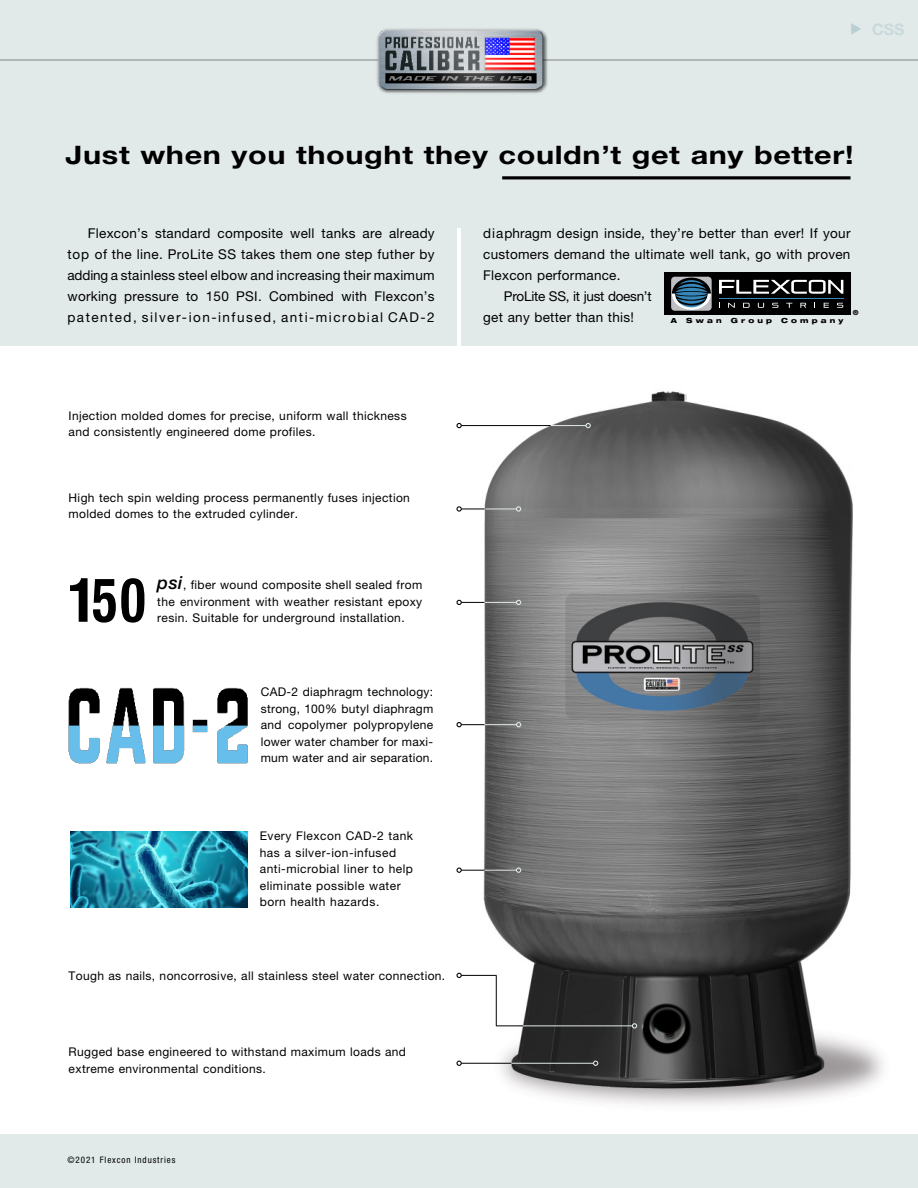
<style>
.page{position:relative;width:918px;height:1188px;background:#fff}
.page>*{position:absolute;margin:0;border:0;box-sizing:border-box;transform-origin:0 0}
.t1{font:700 condensed 61.5px "Helvetica Neue";color:#000}
.t2{font:700 25.5px "Helvetica Neue";letter-spacing:.02em;color:#000;scale:1.2 1}
.t3{font:700 15.9px "Helvetica Neue";color:#c9d9dc}
.t4{font:13.5px/21px "Helvetica Neue";letter-spacing:.02em;color:#000;text-align:justify}
.t5{font:13.5px "Helvetica Neue";letter-spacing:-.02em;color:#000}
.t6{font:12px/16.5px "Helvetica Neue";letter-spacing:.03em;color:#000}
.t7{font:condensed 9px "Helvetica Neue";letter-spacing:.1em;color:#000}
.t8{font:800 expanded 7.05px "Helvetica Neue";letter-spacing:.44em;color:#000}
.s1{font-weight:500;font-style:italic;font-size:18px}
</style>
<div class="page">
<img style="left:457px;top:391px;width:427px;height:715px">
<hr style="left:519px;top:1026px;width:113px;height:1px;background:#e2e9e9">
<svg style="left:632px;top:1023px;width:5px;height:6px"></svg>
<svg style="left:496px;top:1026px;width:27px;height:1px"></svg>
<div style="left:0;top:0;width:918px;height:227px;background:#e2e9e9"></div>
<div style="left:0;top:1134px;width:918px;height:54px;background:#e2e9e9"></div>
<div style="left:0;top:207px;width:456px;height:139px;background:#e2e9e9"></div>
<div style="left:461px;top:216px;width:457px;height:130px;background:#e2e9e9"></div>
<hr style="left:502px;top:176px;width:348px;height:3px;background:#000">
<div style="left:664px;top:273px;width:187px;height:42px;background:#000"></div>
<svg style="left:728px;top:303px;width:7px;height:5px"></svg>
<svg style="left:743px;top:303px;width:7px;height:5px"></svg>
<svg style="left:758px;top:303px;width:6px;height:5px"></svg>
<svg style="left:772px;top:303px;width:6px;height:5px"></svg>
<svg style="left:786px;top:303px;width:6px;height:5px"></svg>
<svg style="left:800px;top:303px;width:6px;height:5px"></svg>
<svg style="left:824px;top:303px;width:5px;height:5px"></svg>
<svg style="left:837px;top:303px;width:6px;height:5px"></svg>
<svg style="left:719px;top:280px;width:124px;height:14px"></svg>
<hr style="left:719px;top:298px;width:124px;height:1px;background:#3786b8">
<svg style="left:671px;top:277px;width:41px;height:34px"></svg>
<svg style="left:672px;top:278px;width:39px;height:32px"></svg>
<hr style="left:461px;top:425px;width:90px;height:1px;background:#000">
<svg style="left:456px;top:423px;width:6px;height:5px"></svg>
<hr style="left:551px;top:425px;width:35px;height:1px;background:#e2e9e9">
<svg style="left:586px;top:423px;width:5px;height:5px"></svg>
<svg style="left:456px;top:506px;width:30px;height:6px"></svg>
<hr style="left:484px;top:509px;width:32px;height:1px;background:#e2e9e9">
<svg style="left:516px;top:506px;width:5px;height:6px"></svg>
<img style="left:70px;top:831px;width:178px;height:77px">
<hr style="left:461px;top:1063px;width:50px;height:1px;background:#000">
<svg style="left:456px;top:1061px;width:6px;height:5px"></svg>
<hr style="left:511px;top:1063px;width:83px;height:1px;background:#e2e9e9">
<svg style="left:593px;top:1061px;width:5px;height:5px"></svg>
<hr style="left:461px;top:975px;width:35px;height:1px;background:#000">
<svg style="left:456px;top:973px;width:6px;height:5px"></svg>
<hr style="left:496px;top:975px;width:1px;height:51px;background:#000">
<img style="left:68px;top:687px;width:180px;height:77px">
<hr style="left:542px;top:60px;width:376px;height:1px;background:#808285">
<img style="left:359px;top:28px;width:203px;height:65px">
<hr style="left:0;top:60px;width:379px;height:1px;background:#808285">
<svg style="left:456px;top:722px;width:29px;height:5px"></svg>
<hr style="left:484px;top:724px;width:32px;height:1px;background:#e2e9e9">
<svg style="left:516px;top:722px;width:5px;height:5px"></svg>
<svg style="left:456px;top:868px;width:29px;height:5px"></svg>
<hr style="left:484px;top:870px;width:32px;height:1px;background:#e2e9e9">
<svg style="left:516px;top:868px;width:5px;height:5px"></svg>
<svg style="left:456px;top:600px;width:29px;height:5px"></svg>
<hr style="left:484px;top:602px;width:32px;height:1px;background:#e2e9e9">
<svg style="left:516px;top:600px;width:5px;height:5px"></svg>
<h3 class="t3" style="left:872px;top:19px;width:34px">CSS</h3>
<h2 class="t2" style="left:66px;top:139px;width:658px">Just when you thought they couldn’t get any better!</h2>
<p class="t4" style="left:67px;top:222px;width:369px;text-indent:20px">Flexcon’s standard composite well tanks are already top of the line. ProLite SS takes them one step futher by adding a stainless steel elbow and increasing their maximum working pressure to 150 PSI. Combined with Flexcon’s patented, silver-ion-infused, anti-microbial CAD-2</p>
<p class="t4" style="left:483px;top:222px;width:369px">diaphragm design inside, they’re better than ever! If your</p>
<p class="t4" style="left:483px;top:243px;width:369px">customers demand the ultimate well tank, go with proven</p>
<p class="t4" style="left:483px;top:264px;width:139px">Flexcon performance.</p>
<p class="t5" style="left:504px;top:288px;width:149px">ProLite SS, it just doesn’t</p>
<p class="t4" style="left:483px;top:306px;width:152px">get any better than this!</p>
<p class="t8" style="left:853px;top:308px;width:7px">®</p>
<p class="t8" style="left:671px;top:316px;width:8px">A</p>
<p class="t8" style="left:686px;top:316px;width:37px">Swan</p>
<p class="t8" style="left:731px;top:316px;width:43px">Group</p>
<p class="t8" style="left:781px;top:316px;width:64px">Company</p>
<p class="t6" style="left:69px;top:407px;width:340px">Injection molded domes for precise, uniform wall thickness and consistently engineered dome profiles.</p>
<p class="t6" style="left:69px;top:489px;width:343px">High tech spin welding process permanently fuses injection molded domes to the extruded cylinder.</p>
<h1 class="t1" style="left:68px;top:563px;width:79px">150</h1>
<p class="t6" style="left:157px;top:576px;width:267px"><span class="s1">psi</span>, fiber wound composite shell sealed from the environment with weather resistant epoxy</p>
<p class="t6" style="left:157px;top:609px;width:249px">resin. Suitable for underground installation.</p>
<p class="t6" style="left:261px;top:684px;width:174px;text-align:justify">CAD-2 diaphragm technology: strong, 100% butyl diaphragm and copolymer polypropylene lower water chamber for maxi&shy;mum water and air separation.</p>
<p class="t6" style="left:260px;top:828px;width:155px">Every Flexcon CAD-2 tank has a silver-ion-infused anti-microbial liner to help eliminate possible water born health hazards.</p>
<p class="t6" style="left:69px;top:967px;width:378px">Tough as nails, noncorrosive, all stainless steel water connection.</p>
<p class="t6" style="left:69px;top:1043px;width:339px">Rugged base engineered to withstand maximum loads and extreme environmental conditions.</p>
<p class="t7" style="left:68px;top:1155px;width:109px">©2021 Flexcon Industries</p>
</div>
